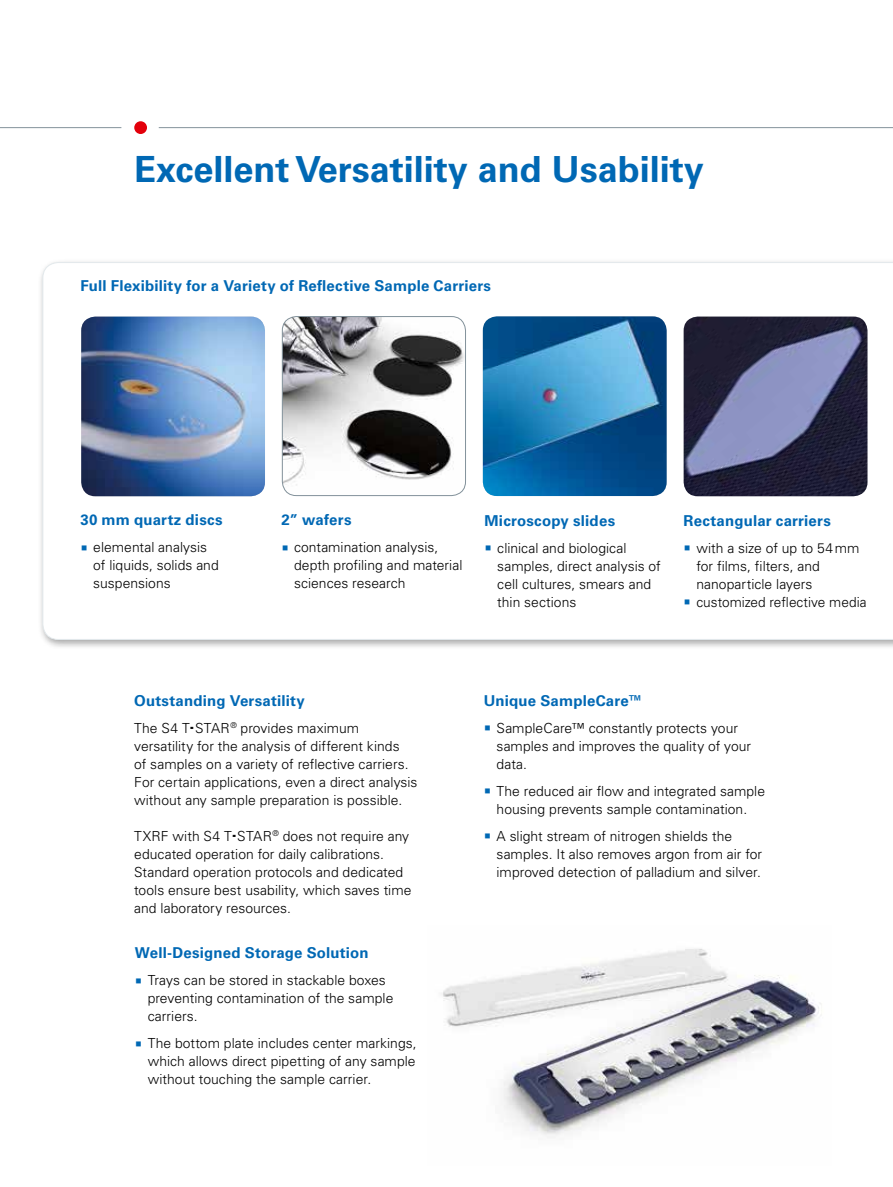
<style>
.page{position:relative;width:893px;height:1187px;background:#fff}
.page>*{position:absolute;margin:0;border:0;box-sizing:border-box;transform-origin:0 0}
.t1{font:700 36px "Univers LT Std";color:#0068b4}
.t2{font:700 15px "Univers LT Std";letter-spacing:.015em;color:#0068b4}
.t3{font:300 13.8px/18px "Univers LT Std";color:#000}
.s1{font-size:24.3px}
</style>
<div class="page">
<img style="left:441px;top:949px;width:381px;height:189px">
<div style="left:134px;top:121px;width:13px;height:13px;background:#e3000b;border-radius:50%"></div>
<hr style="left:0;top:127px;width:121px;height:1px;background:#83929b">
<hr style="left:159px;top:127px;width:734px;height:1px;background:#83929b">
<div style="left:38px;top:258px;width:855px;height:392px;background:#000;opacity:.35"></div>
<svg style="left:43px;top:262px;width:850px;height:377px"></svg>
<img style="left:282px;top:316px;width:183px;height:179px">
<div style="left:282px;top:316px;width:184px;height:180px;border:1px solid #83929b;border-radius:14px"></div>
<img style="left:81px;top:316px;width:184px;height:180px">
<img style="left:483px;top:316px;width:184px;height:180px">
<img style="left:684px;top:316px;width:183px;height:180px">
<svg style="left:82px;top:545px;width:5px;height:5px"></svg>
<svg style="left:283px;top:545px;width:4px;height:5px"></svg>
<svg style="left:486px;top:545px;width:5px;height:5px"></svg>
<svg style="left:685px;top:545px;width:5px;height:5px"></svg>
<svg style="left:685px;top:599px;width:5px;height:5px"></svg>
<h1 class="t1" style="left:134px;top:148px;width:571px">Excellent Versatility and Usability</h1>
<p class="t2" style="left:81px;top:277px;width:412px">Full Flexibility for a Variety of Reflective Sample Carriers</p>
<p class="t2" style="left:81px;top:511px;width:144px">30 mm quartz discs</p>
<p class="t3" style="left:93px;top:538px;width:127px">elemental analysis of liquids, solids and suspensions</p>
<p class="t2" style="left:281px;top:511px;width:72px">2” wafers</p>
<p class="t3" style="left:294px;top:538px;width:170px">contamination analysis, depth profiling and material sciences research</p>
<p class="t2" style="left:485px;top:511px;width:132px">Microscopy slides</p>
<p class="t3" style="left:497px;top:538px;width:165px">clinical and biological samples, direct analysis of cell cultures, smears and thin sections</p>
<p class="t2" style="left:684px;top:511px;width:149px">Rectangular carriers</p>
<p class="t3" style="left:696px;top:538px;width:172px">with a size of up to 54mm for films, filters, and nanoparticle layers customized reflective media</p>
<p class="t2" style="left:134px;top:691px;width:172px">Outstanding Versatility</p>
<p class="t3" style="left:134px;top:719px;width:285px">The S4 T<span class="s1">·</span>STAR<sup>®</sup> provides maximum versatility for the analysis of different kinds<br>of samples on a variety of reflective carriers.<br>For certain applications, even a direct analysis without any sample preparation is possible.</p>
<p class="t3" style="left:134px;top:827px;width:279px">TXRF with S4 T<span class="s1">·</span>STAR<sup>®</sup> does not require any educated operation for daily calibrations.<br>Standard operation protocols and dedicated tools ensure best usability, which saves time and laboratory resources.</p>
<p class="t2" style="left:135px;top:943px;width:235px">Well-Designed Storage Solution</p>
<p class="t3" style="left:148px;top:971px;width:247px">Trays can be stored in stackable boxes preventing contamination of the sample carriers.</p>
<p class="t3" style="left:148px;top:1034px;width:270px;text-align:justify">The bottom plate includes center markings, which allows direct pipetting of any sample without touching the sample carrier.</p>
<p class="t2" style="left:484px;top:691px;width:161px">Unique SampleCare™</p>
<p class="t3" style="left:497px;top:719px;width:256px">SampleCare™ constantly protects your samples and improves the quality of your data.</p>
<p class="t3" style="left:497px;top:782px;width:270px">The reduced air flow and integrated sample housing prevents sample contamination.</p>
<p class="t3" style="left:497px;top:827px;width:267px">A slight stream of nitrogen shields the samples. It also removes argon from air for improved detection of palladium and silver.</p>
</div>
